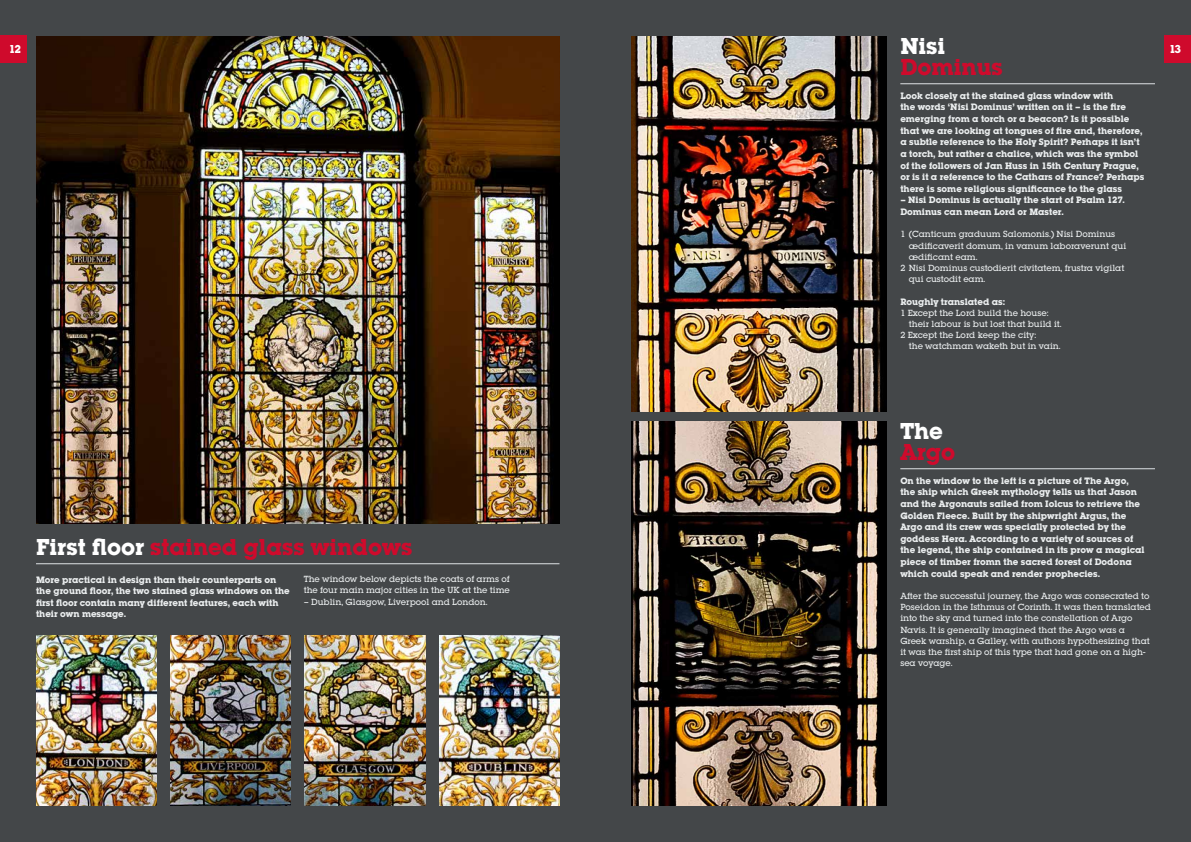
<style>
.page{position:relative;width:1191px;height:842px;background:#fff}
.page>*{position:absolute;margin:0;border:0;box-sizing:border-box;transform-origin:0 0}
.t1{font:700 24px "Lubalin Graph Itc T";color:#cf0a2c}
.t2{font:700 24px "Lubalin Graph Itc T";color:#fff}
.t3{font:700 12px "Lubalin Graph Itc T";color:#fff}
.t4{font:700 9.7px/11.6px "Lubalin Graph Itc T";color:#ebeeef}
.t5{font:500 9.3px/11.2px "Lubalin Graph Itc T";color:#ebeeef}
.s1{color:#fff}
</style>
<div class="page">
<div style="left:0;top:0;width:594px;height:842px;background:#444749"></div>
<div style="left:594px;top:0;width:597px;height:842px;background:#444749"></div>
<img style="left:36px;top:36px;width:523px;height:487px">
<img style="left:36px;top:635px;width:120px;height:171px">
<img style="left:439px;top:635px;width:120px;height:171px">
<img style="left:305px;top:635px;width:120px;height:171px">
<hr style="left:36px;top:563px;width:523px;height:1px;background:#dee2e5">
<hr style="left:900px;top:84px;width:255px;height:1px;background:#dee2e5">
<hr style="left:900px;top:468px;width:255px;height:1px;background:#dee2e5">
<img style="left:631px;top:36px;width:255px;height:375px">
<img style="left:631px;top:421px;width:255px;height:385px">
<img style="left:170px;top:635px;width:121px;height:171px">
<div style="left:0;top:35px;width:27px;height:28px;background:#cf0a2c"></div>
<div style="left:1164px;top:35px;width:27px;height:28px;background:#cf0a2c"></div>
<h1 class="t2" style="left:900px;top:31px;width:46px">Nisi</h1>
<h1 class="t1" style="left:900px;top:52px;width:104px">Dominus</h1>
<p class="t4" style="left:900px;top:89px;width:246px">Look closely at the stained glass window with<br>the words ‘Nisi Dominus’ written on it – is the fire emerging from a torch or a beacon? Is it possible that we are looking at tongues of fire and, therefore, a subtle reference to the Holy Spirit? Perhaps it isn’t a torch, but rather a chalice, which was the symbol of the followers of Jan Huss in 15th Century Prague, or is it a reference to the Cathars of France? Perhaps there is some religious significance to the glass</p>
<p class="t4" style="left:900px;top:194px;width:226px">– Nisi Dominus is actually the start of Psalm 127.<br>Dominus can mean Lord or Master.</p>
<p class="t5" style="left:900px;top:229px;width:216px">1 (Canticum graduum Salomonis.) Nisi Dominus</p>
<p class="t5" style="left:909px;top:240px;width:219px">ædificaverit domum, in vanum laboraverunt qui</p>
<p class="t5" style="left:909px;top:251px;width:70px">ædificant eam.</p>
<p class="t5" style="left:900px;top:262px;width:225px">2 Nisi Dominus custodierit civitatem, frustra vigilat</p>
<p class="t5" style="left:909px;top:273px;width:78px">qui custodit eam.</p>
<p class="t4" style="left:900px;top:296px;width:106px">Roughly translated as:</p>
<p class="t5" style="left:900px;top:307px;width:150px">1 Except the Lord build the house:</p>
<p class="t5" style="left:909px;top:318px;width:154px">their labour is but lost that build it.</p>
<p class="t5" style="left:900px;top:330px;width:137px">2 Except the Lord keep the city:</p>
<p class="t5" style="left:909px;top:341px;width:153px">the watchman waketh but in vain.</p>
<p class="t3" style="left:9px;top:42px;width:14px">12</p>
<p class="t3" style="left:1169px;top:42px;width:14px">13</p>
<h1 class="t1" style="left:36px;top:532px;width:378px"><span class="s1">First floor</span> stained glass windows</h1>
<p class="t4" style="left:36px;top:573px;width:255px">More practical in design than their counterparts on the ground floor, the two stained glass windows on the first floor contain many different features, each with their own message.</p>
<p class="t5" style="left:304px;top:573px;width:208px">The window below depicts the coats of arms of the four main major cities in the UK at the time</p>
<p class="t5" style="left:304px;top:596px;width:185px">– Dublin, Glasgow, Liverpool and London.</p>
<h1 class="t2" style="left:900px;top:416px;width:44px">The</h1>
<h1 class="t1" style="left:900px;top:437px;width:56px">Argo</h1>
<p class="t4" style="left:900px;top:474px;width:246px">On the window to the left is a picture of The Argo, the ship which Greek mythology tells us that Jason and the Argonauts sailed from Iolcus to retrieve the Golden Fleece. Built by the shipwright Argus, the Argo and its crew was specially protected by the goddess Hera. According to a variety of sources of the legend, the ship contained in its prow a magical piece of timber fromn the sacred forest of Dodona which could speak and render prophecies.</p>
<p class="t5" style="left:900px;top:590px;width:252px">After the successful journey, the Argo was consecrated to Poseidon in the Isthmus of Corinth. It was then translated into the sky and turned into the constellation of Argo Navis. It is generally imagined that the Argo was a Greek warship, a Galley, with authors hypothesizing that it was the first ship of this type that had gone on a high&shy;sea voyage.</p>
</div>
